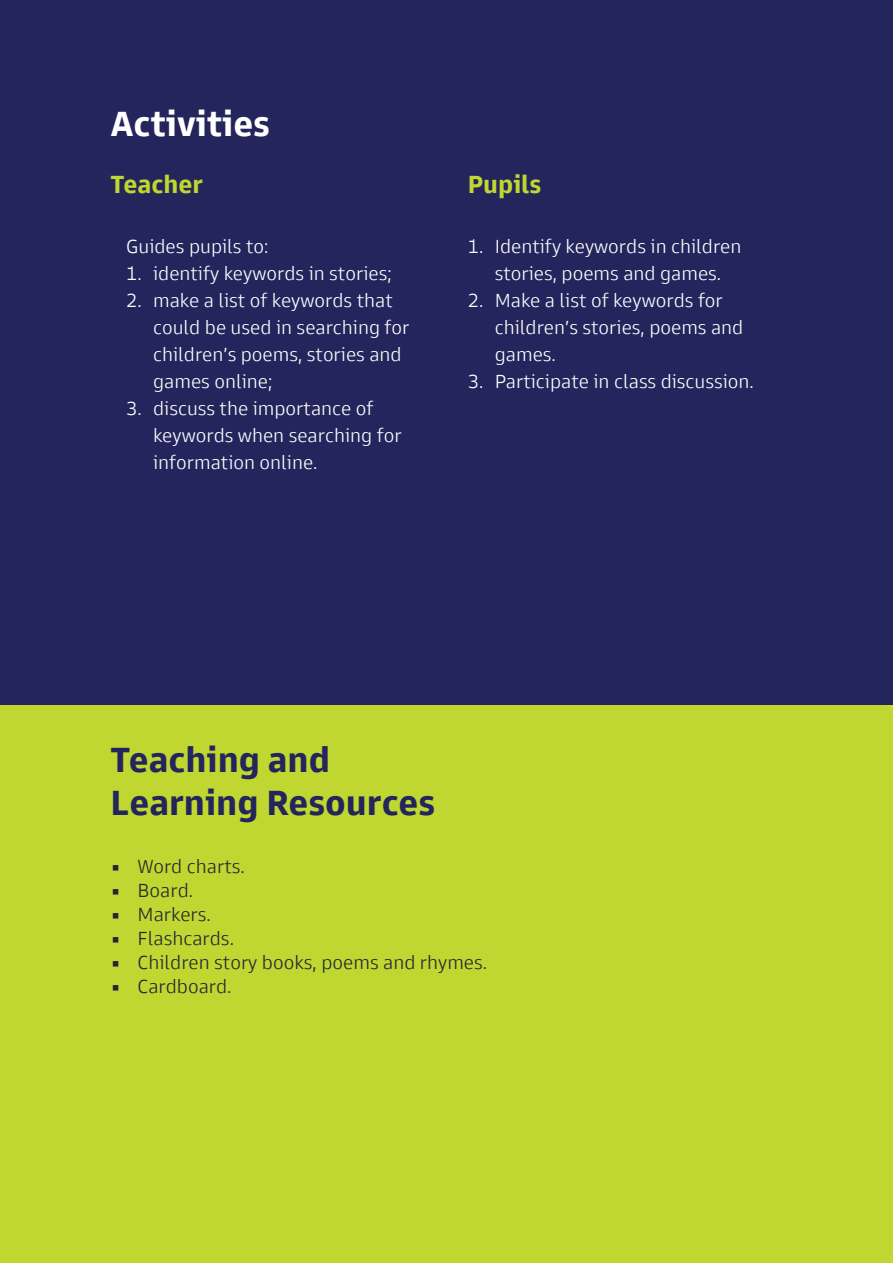
<style>
.page{position:relative;width:893px;height:1263px;background:#fff}
.page>*{position:absolute;margin:0;border:0;box-sizing:border-box;transform-origin:0 0}
.t1{font:700 36px/43.2px "Goldman Sans";color:#23255c}
.t2{font:700 36px "Goldman Sans";color:#fff}
.t3{font:700 25.5px "Goldman Sans";color:#bfd730}
.t4{font:300 19.5px/27px "Goldman Sans";color:#fff}
.t5{font:300 19.5px "Goldman Sans";color:#222832}
</style>
<div class="page">
<div style="left:1px;top:0;width:892px;height:829px;background:#23255c"></div>
<div style="left:0;top:706px;width:893px;height:557px;background:#bfd730"></div>
<h1 class="t2" style="left:111px;top:101px;width:161px">Activities</h1>
<h2 class="t3" style="left:111px;top:168px;width:94px">Teacher</h2>
<h2 class="t3" style="left:468px;top:168px;width:75px">Pupils</h2>
<p class="t4" style="left:126px;top:233px;width:144px">Guides pupils to:</p>
<p class="t4" style="left:126px;top:260px;width:267px">1. identify keywords in stories;</p>
<p class="t4" style="left:153px;top:287px;width:258px;text-indent:-27px">2. make a list of keywords that could be used in searching for children’s poems, stories and games online;</p>
<p class="t4" style="left:153px;top:395px;width:250px;text-indent:-27px">3. discuss the importance of keywords when searching for information online.</p>
<p class="t4" style="left:468px;top:233px;width:275px;text-align:center">1. Identify keywords in children stories, poems and games.</p>
<p class="t4" style="left:495px;top:287px;width:250px;text-indent:-27px">2. Make a list of keywords for children’s stories, poems and games.</p>
<p class="t4" style="left:468px;top:368px;width:288px">3. Participate in class discussion.</p>
<h1 class="t1" style="left:111px;top:737px;width:326px">Teaching and<br>Learning Resources</h1>
<p class="t5" style="left:111px;top:854px;width:136px">• Word charts.</p>
<p class="t5" style="left:111px;top:878px;width:84px">• Board.</p>
<p class="t5" style="left:111px;top:902px;width:102px">• Markers.</p>
<p class="t5" style="left:111px;top:926px;width:125px">• Flashcards.</p>
<p class="t5" style="left:111px;top:950px;width:378px">• Children story books, poems and rhymes.</p>
<p class="t5" style="left:111px;top:974px;width:123px">• Cardboard.</p>
</div>
